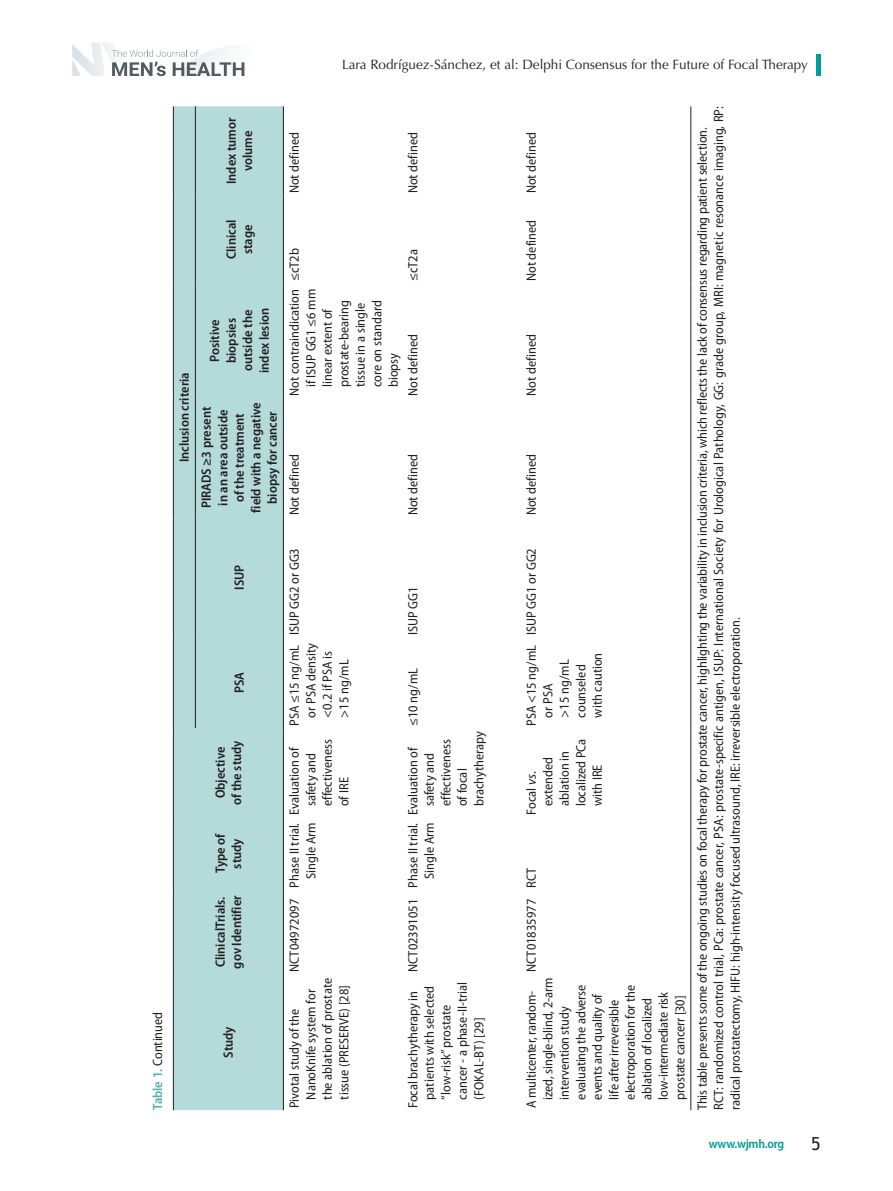
<style>
.page{position:relative;width:893px;height:1191px;background:#fff}
.page>*{position:absolute;margin:0;border:0;box-sizing:border-box;transform-origin:0 0}
.t1{font:18px "Trebuchet MS";color:#231f20}
.표본문{font:semi-condensed 13.5px/16.5px "Myriad Pro";color:#231f20}
.표설명{font:semi-condensed 13.5px/16.5px "Myriad Pro";letter-spacing:-.005em;color:#231f20}
.표항목{font:600 semi-condensed 13.5px/16.5px "Myriad Pro";color:#231f20;text-align:center}
.t2{font:13.5px "Optima LT Std";color:#231f20}
.표제목{font:semi-condensed 13.5px "Myriad Pro";color:#231f20}
.t3{font:600 semi-condensed 12.75px "Myriad Pro";letter-spacing:-.025em;color:#009c97}
.s1{font-weight:600;color:#51b3b1}
.s2{font-style:italic;font-stretch:normal}
</style>
<div class="page">
<div style="left:816px;top:54px;width:5px;height:21px;background:#009c97"></div>
<svg style="left:72px;top:43px;width:173px;height:33px"></svg>
<div style="left:174px;top:106px;width:109px;height:1004px;background:#b4dad9"></div>
<hr style="left:195px;top:637px;width:1px;height:91px;background:#231f20">
<hr style="left:195px;top:517px;width:1px;height:120px;background:#231f20">
<hr style="left:195px;top:398px;width:1px;height:119px;background:#231f20">
<hr style="left:195px;top:283px;width:1px;height:115px;background:#231f20">
<hr style="left:195px;top:195px;width:1px;height:88px;background:#231f20">
<hr style="left:195px;top:106px;width:1px;height:89px;background:#231f20">
<hr style="left:173px;top:974px;width:1px;height:136px;background:#231f20">
<hr style="left:173px;top:890px;width:1px;height:84px;background:#231f20">
<hr style="left:173px;top:817px;width:1px;height:73px;background:#231f20">
<hr style="left:173px;top:728px;width:1px;height:89px;background:#231f20">
<hr style="left:173px;top:637px;width:1px;height:91px;background:#231f20">
<hr style="left:173px;top:517px;width:1px;height:120px;background:#231f20">
<hr style="left:173px;top:398px;width:1px;height:119px;background:#231f20">
<hr style="left:173px;top:283px;width:1px;height:115px;background:#231f20">
<hr style="left:173px;top:195px;width:1px;height:88px;background:#231f20">
<hr style="left:173px;top:106px;width:1px;height:89px;background:#231f20">
<hr style="left:690px;top:974px;width:1px;height:136px;background:#231f20">
<hr style="left:690px;top:890px;width:1px;height:84px;background:#231f20">
<hr style="left:690px;top:817px;width:1px;height:73px;background:#231f20">
<hr style="left:690px;top:728px;width:1px;height:89px;background:#231f20">
<hr style="left:690px;top:637px;width:1px;height:91px;background:#231f20">
<hr style="left:690px;top:517px;width:1px;height:120px;background:#231f20">
<hr style="left:690px;top:398px;width:1px;height:119px;background:#231f20">
<hr style="left:690px;top:283px;width:1px;height:115px;background:#231f20">
<hr style="left:690px;top:195px;width:1px;height:88px;background:#231f20">
<hr style="left:690px;top:106px;width:1px;height:89px;background:#231f20">
<hr style="left:283px;top:974px;width:1px;height:136px;background:#231f20">
<hr style="left:283px;top:890px;width:1px;height:84px;background:#231f20">
<hr style="left:283px;top:817px;width:1px;height:73px;background:#231f20">
<hr style="left:283px;top:728px;width:1px;height:89px;background:#231f20">
<hr style="left:283px;top:637px;width:1px;height:91px;background:#231f20">
<hr style="left:283px;top:517px;width:1px;height:120px;background:#231f20">
<hr style="left:283px;top:398px;width:1px;height:119px;background:#231f20">
<hr style="left:283px;top:283px;width:1px;height:115px;background:#231f20">
<hr style="left:283px;top:195px;width:1px;height:88px;background:#231f20">
<hr style="left:283px;top:106px;width:1px;height:89px;background:#231f20">
<p class="표제목" style="left:150px;top:1110px;width:100px;rotate:-90deg"><span class="s1">Table 1.</span> Continued</p>
<p class="t2" style="left:342px;top:57px;width:467px">Lara Rodríguez-Sánchez, et al: Delphi Consensus for the Future of Focal Therapy</p>
<p class="표항목" style="left:176px;top:462px;width:91px;rotate:-90deg">Inclusion criteria</p>
<p class="표항목" style="left:223px;top:184px;width:68px;rotate:-90deg">Index tumor volume</p>
<p class="표본문" style="left:286px;top:193px;width:63px;rotate:-90deg">Not defined</p>
<p class="표본문" style="left:404px;top:193px;width:63px;rotate:-90deg">Not defined</p>
<p class="표항목" style="left:223px;top:259px;width:41px;rotate:-90deg">Clinical stage</p>
<p class="표항목" style="left:206px;top:373px;width:67px;rotate:-90deg">Positive biopsies outside the index lesion</p>
<p class="표항목" style="left:198px;top:513px;width:112px;rotate:-90deg">PIRADS ≥3 present in an area outside of the treatment field with a negative biopsy for cancer</p>
<p class="표본문" style="left:286px;top:281px;width:34px;rotate:-90deg">≤cT2b</p>
<p class="표본문" style="left:404px;top:281px;width:33px;rotate:-90deg">≤cT2a</p>
<p class="표본문" style="left:286px;top:387px;width:100px;text-indent:-9px;rotate:-90deg">Not contraindication if ISUP GG1 ≤6 mm linear extent of prostate-bearing tissue in a single core on standard biopsy</p>
<p class="표본문" style="left:404px;top:396px;width:63px;rotate:-90deg">Not defined</p>
<p class="표본문" style="left:286px;top:515px;width:63px;rotate:-90deg">Not defined</p>
<p class="표본문" style="left:404px;top:515px;width:63px;rotate:-90deg">Not defined</p>
<p class="표항목" style="left:231px;top:590px;width:27px;rotate:-90deg">ISUP</p>
<p class="표항목" style="left:231px;top:693px;width:23px;rotate:-90deg">PSA</p>
<p class="표항목" style="left:212px;top:805px;width:66px;rotate:-90deg">Objective of the study</p>
<p class="표항목" style="left:212px;top:873px;width:41px;rotate:-90deg">Type of study</p>
<p class="표항목" style="left:212px;top:968px;width:75px;text-align:left;rotate:-90deg">ClinicalTrials. gov Identifier</p>
<p class="표항목" style="left:220px;top:1057px;width:33px;rotate:-90deg">Study</p>
<p class="표본문" style="left:286px;top:635px;width:88px;rotate:-90deg">ISUP GG2 or GG3</p>
<p class="표본문" style="left:286px;top:717px;width:76px;text-indent:-9px;rotate:-90deg">PSA ≤15 ng/mL or PSA density &lt;0.2 if PSA is &gt;15 ng/mL</p>
<p class="표본문" style="left:286px;top:806px;width:69px;text-indent:-9px;rotate:-90deg">Evaluation of safety and effectiveness of IRE</p>
<p class="표본문" style="left:286px;top:887px;width:67px;text-align:right;rotate:-90deg">Phase II trial.<br>Single Arm</p>
<p class="표본문" style="left:286px;top:972px;width:74px;rotate:-90deg">NCT04972097</p>
<p class="표본문" style="left:286px;top:1099px;width:123px;text-indent:-9px;rotate:-90deg">Pivotal study of the<br>NanoKnife system for the ablation of prostate tissue (PRESERVE) [28]</p>
<p class="표본문" style="left:404px;top:635px;width:50px;rotate:-90deg">ISUP GG1</p>
<p class="표본문" style="left:404px;top:726px;width:59px;rotate:-90deg">≤10 ng/mL</p>
<p class="표본문" style="left:404px;top:806px;width:77px;text-indent:-9px;rotate:-90deg">Evaluation of safety and effectiveness of focal brachytherapy</p>
<p class="표본문" style="left:404px;top:887px;width:67px;text-align:right;rotate:-90deg">Phase II trial.<br>Single Arm</p>
<p class="표본문" style="left:404px;top:972px;width:74px;rotate:-90deg">NCT02391051</p>
<p class="표본문" style="left:404px;top:1099px;width:119px;text-indent:-9px;rotate:-90deg">Focal brachytherapy in patients with selected “low-risk” prostate cancer - a phase-II-trial (FOKAL-BT) [29]</p>
<p class="표설명" style="left:710px;top:1110px;width:1005px;rotate:-90deg">RCT: randomized control trial, PCa: prostate cancer, PSA: prostate-specific antigen, ISUP: International Society for Urological Pathology, GG: grade group, MRI: magnetic resonance imaging, RP: radical prostatectomy, HIFU: high-intensity focused ultrasound, IRE: irreversible electroporation.</p>
<p class="표본문" style="left:523px;top:193px;width:63px;rotate:-90deg">Not defined</p>
<p class="표설명" style="left:694px;top:1110px;width:984px;rotate:-90deg">This table presents some of the ongoing studies on focal therapy for prostate cancer, highlighting the variability in inclusion criteria, which reflects the lack of consensus regarding patient selection.</p>
<p class="표본문" style="left:523px;top:281px;width:63px;rotate:-90deg">Not defined</p>
<p class="표본문" style="left:523px;top:396px;width:63px;rotate:-90deg">Not defined</p>
<p class="표본문" style="left:523px;top:515px;width:63px;rotate:-90deg">Not defined</p>
<p class="표본문" style="left:523px;top:635px;width:88px;rotate:-90deg">ISUP GG1 or GG2</p>
<p class="표본문" style="left:523px;top:717px;width:74px;text-indent:-9px;rotate:-90deg">PSA &lt;15 ng/mL or PSA<br>&gt;15 ng/mL counseled with caution</p>
<p class="표본문" style="left:523px;top:806px;width:69px;text-indent:-9px;rotate:-90deg">Focal <span class="s2">vs</span>. extended ablation in localized PCa with IRE</p>
<p class="표본문" style="left:523px;top:887px;width:22px;rotate:-90deg">RCT</p>
<p class="표본문" style="left:523px;top:972px;width:74px;rotate:-90deg">NCT01835977</p>
<p class="표본문" style="left:523px;top:1099px;width:123px;text-indent:-9px;rotate:-90deg">A multicenter, random&shy;ized, single-blind, 2-arm intervention study evaluating the adverse events and quality of life after irreversible electroporation for the ablation of localized low-intermediate risk prostate cancerr [30]</p>
<p class="t3" style="left:709px;top:1135px;width:77px">www.wjmh.org</p>
<h1 class="t1" style="left:811px;top:1132px;width:11px">5</h1>
</div>
